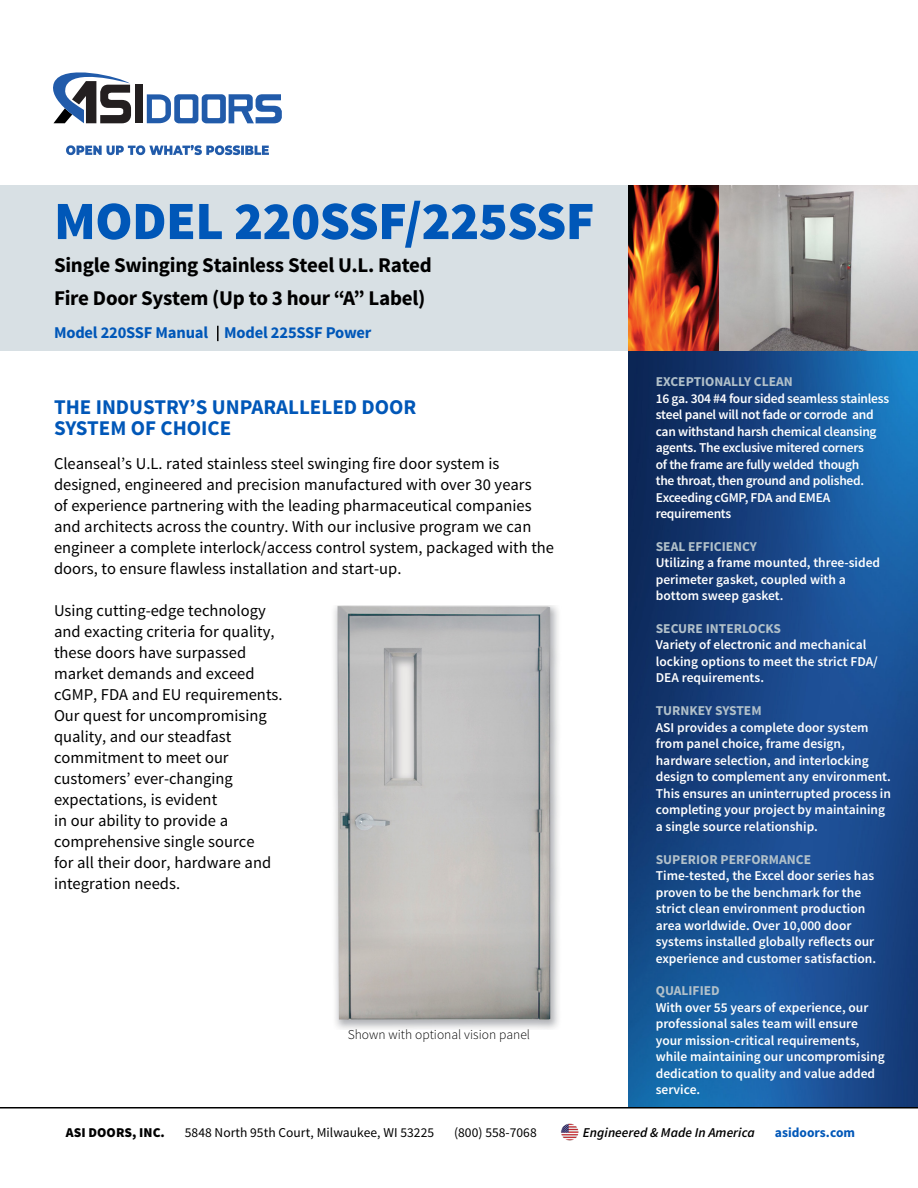
<style>
.page{position:relative;width:918px;height:1188px;background:#fff}
.page>*{position:absolute;margin:0;border:0;box-sizing:border-box;transform-origin:0 0}
.t1{font:900 54px "Source Sans Pro";letter-spacing:-.01em;color:#0057b8}
.t2{font:700 21px/33px "Source Sans Pro";letter-spacing:-.01em;color:#000}
.t3{font:700 21px/21.6px "Source Sans Pro";color:#0057b8}
.t4{font:16.5px/21px "Source Sans Pro";color:#000}
.t5{font:700 16.5px "Source Sans Pro";letter-spacing:-.01em;color:#0057b8}
.t6{font:600 13.5px/16.5px "Source Sans Pro";color:#fff}
.t7{font:600 13.5px/16.5px "Source Sans Pro";letter-spacing:-.02em;color:#fff}
.t8{font:700 13.5px "Source Sans Pro";color:#b1c0c9}
.t9{font:13.5px "Source Sans Pro";letter-spacing:.005em;color:#000}
.t10{font:300 13.5px "Source Sans Pro";color:#000}
.t11{font:italic 600 13.5px "Source Sans Pro";letter-spacing:.005em;color:#000}
.t12{font:900 13.5px "Source Sans Pro";letter-spacing:.005em;color:#000}
.t13{font:700 13.5px "Source Sans Pro";letter-spacing:.005em;color:#0057b8}
</style>
<div class="page">
<div style="left:0;top:186px;width:743px;height:165px;background:#d8e0e4"></div>
<img style="left:561px;top:1123px;width:18px;height:18px">
<img style="left:629px;top:351px;width:289px;height:756px">
<div style="left:135px;top:85px;width:7px;height:38px;background:#231f20"></div>
<svg style="left:53px;top:72px;width:78px;height:51px"></svg>
<svg style="left:147px;top:94px;width:135px;height:29px"></svg>
<svg style="left:66px;top:145px;width:203px;height:10px"></svg>
<hr style="left:0;top:1107px;width:918px;height:1px;background:#000">
<img style="left:334px;top:606px;width:225px;height:423px">
<img style="left:629px;top:186px;width:289px;height:165px">
<svg style="left:217px;top:326px;width:2px;height:15px"></svg>
<h1 class="t1" style="left:54px;top:186px;width:542px">MODEL 220SSF/225SSF</h1>
<h2 class="t2" style="left:54px;top:249px;width:379px">Single Swinging Stainless Steel U.L. Rated<br>Fire Door System (Up to 3 hour “A” Label)</h2>
<p class="t5" style="left:54px;top:322px;width:319px">Model 220SSF Manual Model 225SSF Power</p>
<h2 class="t3" style="left:54px;top:397px;width:364px">THE INDUSTRY’S UNPARALLELED DOOR<br>SYSTEM OF CHOICE</h2>
<p class="t4" style="left:54px;top:453px;width:502px">Cleanseal’s U.L. rated stainless steel swinging fire door system is designed, engineered and precision manufactured with over 30 years<br>of experience partnering with the leading pharmaceutical companies and architects across the country. With our inclusive program we can engineer a complete interlock/access control system, packaged with the doors, to ensure flawless installation and start-up.</p>
<p class="t4" style="left:54px;top:600px;width:230px">Using cutting-edge technology and exacting criteria for quality, these doors have surpassed market demands and exceed cGMP, FDA and EU requirements.<br>Our quest for uncompromising quality, and our steadfast commitment to meet our customers’ ever-changing expectations, is evident<br>in our ability to provide a comprehensive single source<br>for all their door, hardware and integration needs.</p>
<p class="t10" style="left:348px;top:1027px;width:184px">Shown with optional vision panel</p>
<p class="t8" style="left:656px;top:373px;width:139px">EXCEPTIONALLY CLEAN</p>
<p class="t7" style="left:656px;top:390px;width:235px">16 ga. 304 #4 four sided seamless stainless steel panel will not fade or corrode and can withstand harsh chemical cleansing agents. The exclusive mitered corners<br>of the frame are fully welded though<br>the throat, then ground and polished.<br>Exceeding cGMP, FDA and EMEA requirements</p>
<p class="t8" style="left:656px;top:538px;width:103px">SEAL EFFICIENCY</p>
<p class="t6" style="left:656px;top:555px;width:226px">Utilizing a frame mounted, three-sided perimeter gasket, coupled with a bottom sweep gasket.</p>
<p class="t8" style="left:656px;top:620px;width:127px">SECURE INTERLOCKS</p>
<p class="t6" style="left:656px;top:637px;width:224px">Variety of electronic and mechanical locking options to meet the strict FDA/<br>DEA requirements.</p>
<p class="t8" style="left:656px;top:702px;width:107px">TURNKEY SYSTEM</p>
<p class="t6" style="left:656px;top:720px;width:237px">ASI provides a complete door system from panel choice, frame design, hardware selection, and interlocking design to complement any environment.<br>This ensures an uninterrupted process in completing your project by maintaining a single source relationship.</p>
<p class="t8" style="left:656px;top:850px;width:157px">SUPERIOR PERFORMANCE</p>
<p class="t6" style="left:656px;top:868px;width:222px">Time-tested, the Excel door series has proven to be the benchmark for the strict clean environment production area worldwide. Over 10,000 door systems installed globally reflects our experience and customer satisfaction.</p>
<p class="t8" style="left:656px;top:982px;width:65px">QUALIFIED</p>
<p class="t6" style="left:656px;top:999px;width:230px">With over 55 years of experience, our professional sales team will ensure your mission-critical requirements, while maintaining our uncompromising dedication to quality and value added service.</p>
<p class="t12" style="left:66px;top:1124px;width:101px">ASI DOORS, INC.</p>
<p class="t9" style="left:185px;top:1124px;width:251px">5848 North 95th Court, Milwaukee, WI 53225</p>
<p class="t9" style="left:454px;top:1124px;width:84px">(800) 558-7068</p>
<p class="t11" style="left:583px;top:1124px;width:173px">Engineered &amp; Made In America</p>
<p class="t13" style="left:775px;top:1124px;width:82px">asidoors.com</p>
</div>
